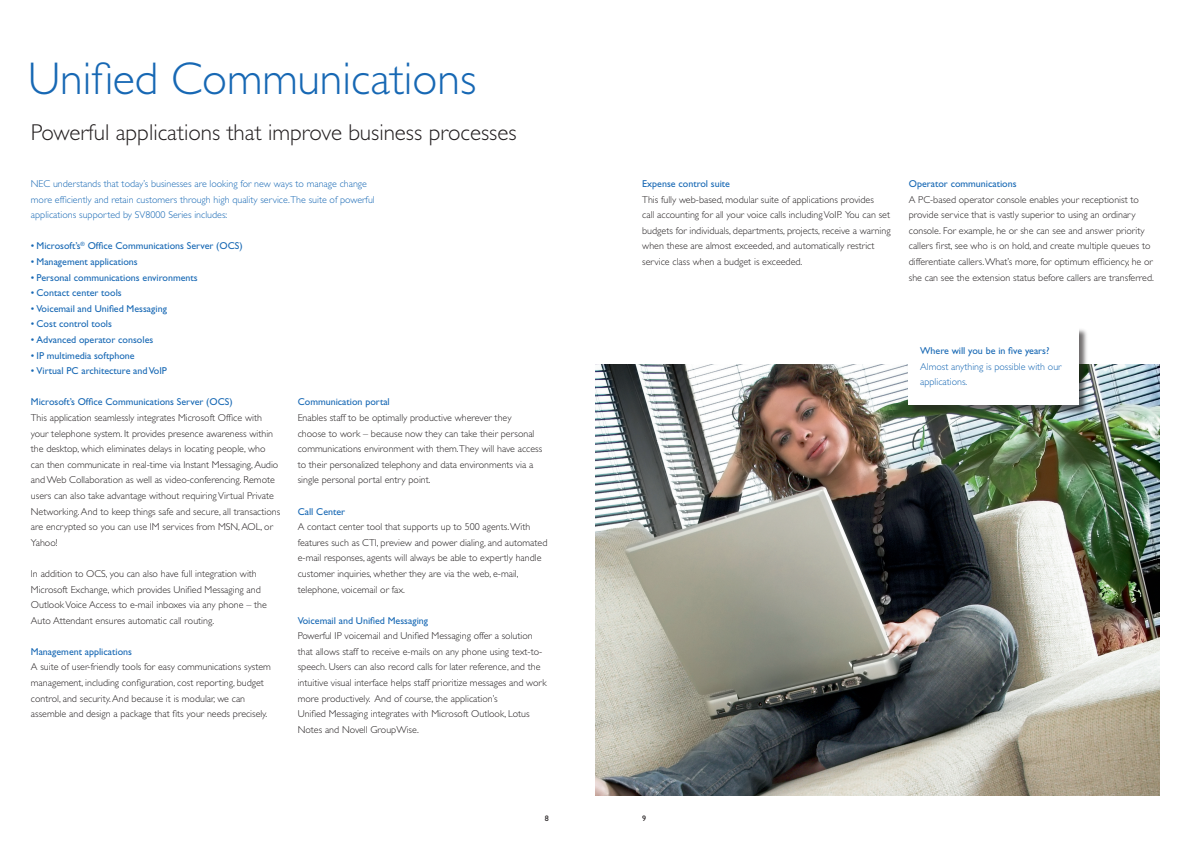
<style>
.page{position:relative;width:1191px;height:842px;background:#fff}
.page>*{position:absolute;margin:0;border:0;box-sizing:border-box;transform-origin:0 0}
.NEC_Heading_46_pt{font:300 46px "Gill Sans Std";color:#1768b4}
.NEC_Subheading{font:300 23px "Gill Sans Std";color:#231f20}
.NEC_Normaltext{font:300 10px/15.6px "Gill Sans Std";color:#231f20}
.NEC_Textheading_10pt{font:10px "Gill Sans Std";color:#1768b4}
.NEC_Introtext{font:300 10px/15.6px "Gill Sans Std";color:#1768b4}
.NEC_Introtext-2{font:10px "Gill Sans Std";color:#1768b4}
</style>
<div class="page">
<img style="left:595px;top:365px;width:564px;height:430px">
<div style="left:908px;top:327px;width:180px;height:88px;background:#231f20;opacity:.65"></div>
<div style="left:909px;top:327px;width:170px;height:78px;background:#fff"></div>
<p class="NEC_Heading_46_pt" style="left:28px;top:52px;width:450px">Unified Communications</p>
<p class="NEC_Subheading" style="left:31px;top:120px;width:487px">Powerful applications that improve business processes</p>
<p class="NEC_Introtext" style="left:31px;top:176px;width:338px">NEC understands that today’s businesses are looking for new ways to manage change</p>
<p class="NEC_Introtext" style="left:31px;top:192px;width:345px">more efficiently and retain customers through high quality service.The suite of powerful</p>
<p class="NEC_Introtext" style="left:31px;top:207px;width:198px">applications supported by SV8000 Series includes:</p>
<p class="NEC_Textheading_10pt" style="left:31px;top:240px;width:213px">• Microsoft’s<sup>®</sup> Office Communications Server (OCS)</p>
<p class="NEC_Textheading_10pt" style="left:31px;top:256px;width:108px">• Management applications</p>
<p class="NEC_Textheading_10pt" style="left:31px;top:272px;width:168px">• Personal communications environments</p>
<p class="NEC_Textheading_10pt" style="left:31px;top:287px;width:92px">• Contact center tools</p>
<p class="NEC_Textheading_10pt" style="left:31px;top:303px;width:138px">• Voicemail and Unified Messaging</p>
<p class="NEC_Textheading_10pt" style="left:31px;top:318px;width:83px">• Cost control tools</p>
<p class="NEC_Textheading_10pt" style="left:31px;top:334px;width:124px">• Advanced operator consoles</p>
<p class="NEC_Textheading_10pt" style="left:31px;top:349px;width:105px">• IP multimedia softphone</p>
<p class="NEC_Textheading_10pt" style="left:31px;top:365px;width:138px">• Virtual PC architecture andVoIP</p>
<p class="NEC_Textheading_10pt" style="left:31px;top:396px;width:203px">Microsoft’s Office Communications Server (OCS)</p>
<p class="NEC_Normaltext" style="left:31px;top:410px;width:251px">This application seamlessly integrates Microsoft Office with your telephone system. It provides presence awareness within the desktop, which eliminates delays in locating people, who can then communicate in real-time via Instant Messaging, Audio and Web Collaboration as well as video-conferencing. Remote users can also take advantage without requiring Virtual Private Networking. And to keep things safe and secure, all transactions are encrypted so you can use IM services from MSN, AOL, or Yahoo!</p>
<p class="NEC_Normaltext" style="left:31px;top:566px;width:237px">In addition to OCS, you can also have full integration with Microsoft Exchange, which provides Unified Messaging and Outlook Voice Access to e-mail inboxes via any phone – the Auto Attendant ensures automatic call routing.</p>
<p class="NEC_Textheading_10pt" style="left:31px;top:646px;width:103px">Management applications</p>
<p class="NEC_Normaltext" style="left:31px;top:659px;width:241px">A suite of user-friendly tools for easy communications system management, including configuration, cost reporting, budget control, and security. And because it is modular, we can assemble and design a package that fits your needs precisely.</p>
<p class="NEC_Textheading_10pt" style="left:298px;top:396px;width:94px">Communication portal</p>
<p class="NEC_Normaltext" style="left:298px;top:410px;width:246px">Enables staff to be optimally productive wherever they choose to work – because now they can take their personal communications environment with them.They will have access to their personalized telephony and data environments via a single personal portal entry point.</p>
<p class="NEC_Textheading_10pt" style="left:298px;top:505px;width:49px">Call Center</p>
<p class="NEC_Normaltext" style="left:298px;top:519px;width:251px">A contact center tool that supports up to 500 agents. With features such as CTI, preview and power dialing, and automated e-mail responses, agents will always be able to expertly handle customer inquiries, whether they are via the web, e-mail, telephone, voicemail or fax.</p>
<p class="NEC_Textheading_10pt" style="left:298px;top:615px;width:132px">Voicemail and Unified Messaging</p>
<p class="NEC_Normaltext" style="left:298px;top:628px;width:250px">Powerful IP voicemail and Unified Messaging offer a solution that allows staff to receive e-mails on any phone using text-to&shy;speech. Users can also record calls for later reference, and the intuitive visual interface helps staff prioritize messages and work more productively. And of course, the application’s</p>
<p class="NEC_Normaltext" style="left:298px;top:706px;width:233px">Unified Messaging integrates with Microsoft Outlook, Lotus<br>Notes and Novell GroupWise.</p>
<p class="NEC_Textheading_10pt" style="left:642px;top:178px;width:89px">Expense control suite</p>
<p class="NEC_Normaltext" style="left:642px;top:192px;width:250px">This fully web-based, modular suite of applications provides<br>call accounting for all your voice calls including VoIP. You can set budgets for individuals, departments, projects, receive a warning when these are almost exceeded, and automatically restrict service class when a budget is exceeded.</p>
<p class="NEC_Textheading_10pt" style="left:909px;top:178px;width:109px">Operator communications</p>
<p class="NEC_Normaltext" style="left:909px;top:192px;width:247px">A PC-based operator console enables your receptionist to provide service that is vastly superior to using an ordinary console. For example, he or she can see and answer priority callers first, see who is on hold, and create multiple queues to differentiate callers. What’s more, for optimum efficiency, he or she can see the extension status before callers are transferred.</p>
<p class="NEC_Introtext-2" style="left:920px;top:345px;width:131px">Where will you be in five years?</p>
<p class="NEC_Introtext" style="left:920px;top:359px;width:143px">Almost anything is possible with our applications.</p>
</div>
